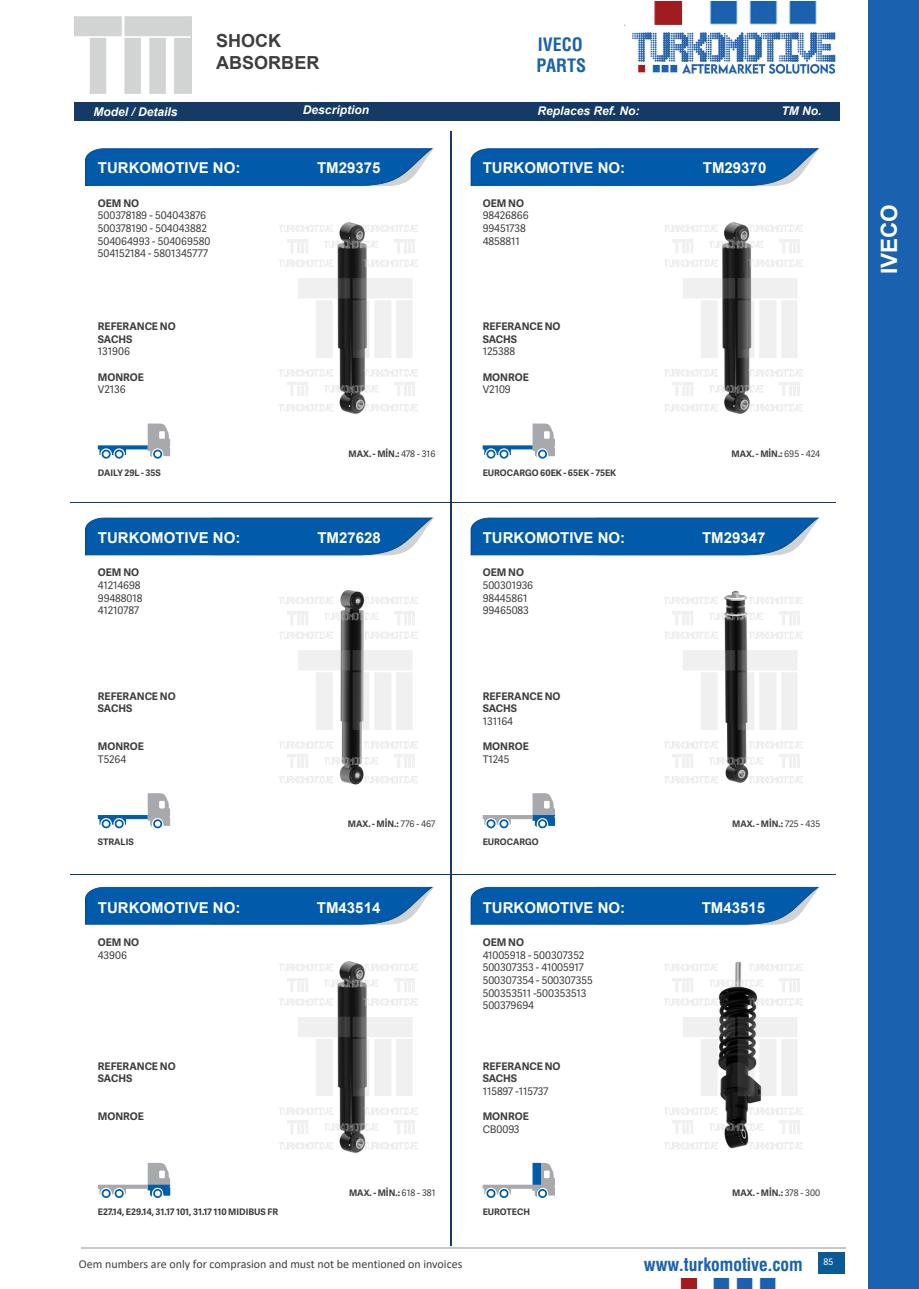
<style>
.page{position:relative;width:919px;height:1289px;background:#fff}
.page>*{position:absolute;margin:0;border:0;box-sizing:border-box;transform-origin:0 0}
.t1{font:700 22.5px "Arial";letter-spacing:-.005em;color:#fff}
.t2{font:700 18px "Swis 721 Cn BT";color:#1a61af}
.t3{font:700 18px/21.6px "Arial";color:#3e3e3f}
.t4{font:18px "Helvetica Cond Bold Tr";color:#1a61af}
.t5{font:700 15px "Arial";color:#fff}
.t6{font:12px "Calibri";color:#3e3e3f}
.t7{font:italic 700 12px "Arial";color:#fff}
.t8{font:10.5px/12.6px "Adelle Sans";color:#3e3e3f}
.t9{font:700 10.5px "Adelle Sans";color:#3e3e3f}
.t10{font:10.5px "Adelle Sans";letter-spacing:-.02em;color:#3e3e3f}
.t11{font:700 9px "Adelle Sans";color:#3e3e3f}
.t12{font:9px "Adelle Sans";color:#fff}
.s1{font-weight:400}
</style>
<div class="page">
<svg style="left:85px;top:148px;width:349px;height:38px;background:#1364ae"></svg>
<svg style="left:470px;top:148px;width:350px;height:38px;background:#1465ae"></svg>
<svg style="left:85px;top:517px;width:349px;height:38px;background:#1566af"></svg>
<svg style="left:470px;top:517px;width:350px;height:38px;background:#1666af"></svg>
<svg style="left:85px;top:886px;width:349px;height:39px;background:#1968b0"></svg>
<svg style="left:470px;top:886px;width:350px;height:39px;background:#1a69b0"></svg>
<svg style="left:98px;top:423px;width:72px;height:35px"></svg>
<svg style="left:482px;top:423px;width:73px;height:35px"></svg>
<svg style="left:98px;top:793px;width:72px;height:35px"></svg>
<svg style="left:482px;top:793px;width:73px;height:35px"></svg>
<svg style="left:98px;top:1163px;width:72px;height:34px"></svg>
<svg style="left:482px;top:1162px;width:73px;height:35px"></svg>
<div style="left:74px;top:102px;width:766px;height:19px;background:#143a65"></div>
<img style="left:632px;top:32px;width:204px;height:42px">
<img style="left:74px;top:17px;width:118px;height:77px">
<img style="left:624px;top:1px;width:192px;height:25px">
<div style="left:817px;top:1252px;width:27px;height:21px;background:#0b5a98"></div>
<hr style="left:81px;top:1247px;width:764px;height:1px;background:#b3b6b6">
<img style="left:680px;top:1278px;width:95px;height:10px">
<div style="left:868px;top:0;width:50px;height:1288px;background:#1a61af"></div>
<hr style="left:70px;top:502px;width:765px;height:1px;background:#143a65">
<hr style="left:70px;top:874px;width:765px;height:1px;background:#143a65">
<hr style="left:450px;top:131px;width:1px;height:1115px;background:#143a65">
<img style="left:664px;top:222px;width:139px;height:192px">
<img style="left:279px;top:222px;width:139px;height:192px">
<img style="left:664px;top:591px;width:139px;height:192px">
<img style="left:279px;top:590px;width:139px;height:195px">
<img style="left:664px;top:961px;width:139px;height:188px">
<img style="left:279px;top:961px;width:139px;height:192px">
<h2 class="t3" style="left:216px;top:30px;width:104px">SHOCK<br>ABSORBER</h2>
<h2 class="t4" style="left:537px;top:33px;width:47px">IVECO</h2>
<h2 class="t4" style="left:536px;top:54px;width:51px">PARTS</h2>
<p class="t7" style="left:93px;top:104px;width:85px">Model / Details</p>
<p class="t7" style="left:303px;top:102px;width:68px">Description</p>
<p class="t7" style="left:537px;top:103px;width:104px">Replaces Ref. No:</p>
<p class="t7" style="left:781px;top:103px;width:41px">TM No.</p>
<p class="t5" style="left:98px;top:158px;width:144px">TURKOMOTIVE NO:</p>
<p class="t5" style="left:703px;top:158px;width:65px">TM29370</p>
<p class="t5" style="left:482px;top:158px;width:144px">TURKOMOTIVE NO:</p>
<p class="t5" style="left:317px;top:158px;width:65px">TM29375</p>
<p class="t9" style="left:98px;top:195px;width:43px">OEM NO</p>
<p class="t8" style="left:98px;top:209px;width:110px">500378189 - 504043876</p>
<p class="t8" style="left:98px;top:222px;width:114px">500378190 - 504043882<br>504064993 - 504069580<br>504152184 - 5801345777</p>
<p class="t9" style="left:98px;top:319px;width:79px">REFERANCE NO</p>
<p class="t9" style="left:98px;top:331px;width:36px">SACHS</p>
<p class="t8" style="left:98px;top:345px;width:34px">131906</p>
<p class="t9" style="left:98px;top:369px;width:48px">MONROE</p>
<p class="t8" style="left:98px;top:383px;width:29px">V2136</p>
<p class="t11" style="left:98px;top:466px;width:65px">DAILY 29L - 35S</p>
<p class="t11" style="left:348px;top:447px;width:88px">MAX. - MİN.: <span class="s1">478 - 316</span></p>
<p class="t9" style="left:482px;top:195px;width:43px">OEM NO</p>
<p class="t8" style="left:482px;top:209px;width:48px">98426866</p>
<p class="t8" style="left:482px;top:222px;width:45px">99451738</p>
<p class="t8" style="left:482px;top:234px;width:39px">4858811</p>
<p class="t9" style="left:482px;top:319px;width:79px">REFERANCE NO</p>
<p class="t9" style="left:482px;top:331px;width:36px">SACHS</p>
<p class="t8" style="left:482px;top:345px;width:34px">125388</p>
<p class="t9" style="left:482px;top:369px;width:48px">MONROE</p>
<p class="t8" style="left:482px;top:383px;width:30px">V2109</p>
<p class="t11" style="left:482px;top:466px;width:135px">EUROCARGO 60EK - 65EK - 75EK</p>
<p class="t11" style="left:731px;top:447px;width:90px">MAX. - MİN.: <span class="s1">695 - 424</span></p>
<p class="t5" style="left:98px;top:527px;width:144px">TURKOMOTIVE NO:</p>
<p class="t5" style="left:702px;top:527px;width:65px">TM29347</p>
<p class="t5" style="left:482px;top:527px;width:144px">TURKOMOTIVE NO:</p>
<p class="t5" style="left:317px;top:527px;width:65px">TM27628</p>
<p class="t9" style="left:98px;top:565px;width:43px">OEM NO</p>
<p class="t8" style="left:98px;top:578px;width:44px">41214698</p>
<p class="t8" style="left:98px;top:591px;width:46px">99488018</p>
<p class="t10" style="left:98px;top:603px;width:43px">41210787</p>
<p class="t9" style="left:98px;top:688px;width:79px">REFERANCE NO</p>
<p class="t9" style="left:98px;top:701px;width:36px">SACHS</p>
<p class="t9" style="left:98px;top:738px;width:48px">MONROE</p>
<p class="t8" style="left:98px;top:752px;width:30px">T5264</p>
<p class="t11" style="left:98px;top:835px;width:37px">STRALIS</p>
<p class="t11" style="left:348px;top:817px;width:89px">MAX. - MİN.: <span class="s1">776 - 467</span></p>
<p class="t9" style="left:482px;top:565px;width:43px">OEM NO</p>
<p class="t8" style="left:482px;top:578px;width:52px">500301936</p>
<p class="t8" style="left:482px;top:591px;width:46px">98445861</p>
<p class="t8" style="left:482px;top:604px;width:48px">99465083</p>
<p class="t9" style="left:482px;top:688px;width:79px">REFERANCE NO</p>
<p class="t9" style="left:482px;top:701px;width:36px">SACHS</p>
<p class="t8" style="left:482px;top:714px;width:32px">131164</p>
<p class="t9" style="left:482px;top:738px;width:48px">MONROE</p>
<p class="t8" style="left:482px;top:752px;width:28px">T1245</p>
<p class="t11" style="left:482px;top:835px;width:57px">EUROCARGO</p>
<p class="t11" style="left:732px;top:817px;width:90px">MAX. - MİN.: <span class="s1">725 - 435</span></p>
<p class="t5" style="left:98px;top:897px;width:144px">TURKOMOTIVE NO:</p>
<p class="t5" style="left:701px;top:897px;width:65px">TM43515</p>
<p class="t5" style="left:482px;top:897px;width:144px">TURKOMOTIVE NO:</p>
<p class="t5" style="left:317px;top:897px;width:65px">TM43514</p>
<p class="t9" style="left:98px;top:934px;width:43px">OEM NO</p>
<p class="t8" style="left:98px;top:948px;width:31px">43906</p>
<p class="t9" style="left:482px;top:934px;width:43px">OEM NO</p>
<p class="t8" style="left:482px;top:948px;width:103px">41005918 - 500307352</p>
<p class="t8" style="left:482px;top:961px;width:103px">500307353 - 41005917</p>
<p class="t8" style="left:482px;top:973px;width:112px">500307354 - 500307355</p>
<p class="t8" style="left:482px;top:986px;width:105px">500353511 -500353513</p>
<p class="t8" style="left:482px;top:998px;width:53px">500379694</p>
<p class="t9" style="left:98px;top:1058px;width:79px">REFERANCE NO</p>
<p class="t9" style="left:98px;top:1070px;width:36px">SACHS</p>
<p class="t9" style="left:98px;top:1108px;width:48px">MONROE</p>
<p class="t9" style="left:482px;top:1058px;width:79px">REFERANCE NO</p>
<p class="t9" style="left:482px;top:1070px;width:36px">SACHS</p>
<p class="t8" style="left:482px;top:1084px;width:67px">115897 -115737</p>
<p class="t9" style="left:482px;top:1108px;width:48px">MONROE</p>
<p class="t8" style="left:482px;top:1122px;width:38px">CB0093</p>
<p class="t11" style="left:349px;top:1186px;width:88px">MAX. - MİN.: <span class="s1">618 - 381</span></p>
<p class="t11" style="left:732px;top:1186px;width:89px">MAX. - MİN.: <span class="s1">378 - 300</span></p>
<p class="t11" style="left:98px;top:1205px;width:182px">E27.14, E29.14, 31.17 101, 31.17 110 MIDIBUS FR</p>
<p class="t11" style="left:482px;top:1205px;width:49px">EUROTECH</p>
<p class="t6" style="left:79px;top:1255px;width:385px">Oem numbers are only for comprasion and must not be mentioned on invoices</p>
<h2 class="t2" style="left:644px;top:1253px;width:160px">www.turkomotive.com</h2>
<p class="t12" style="left:823px;top:1255px;width:11px">85</p>
<h1 class="t1" style="left:873px;top:274px;width:71px;rotate:-90deg">IVECO</h1>
</div>
